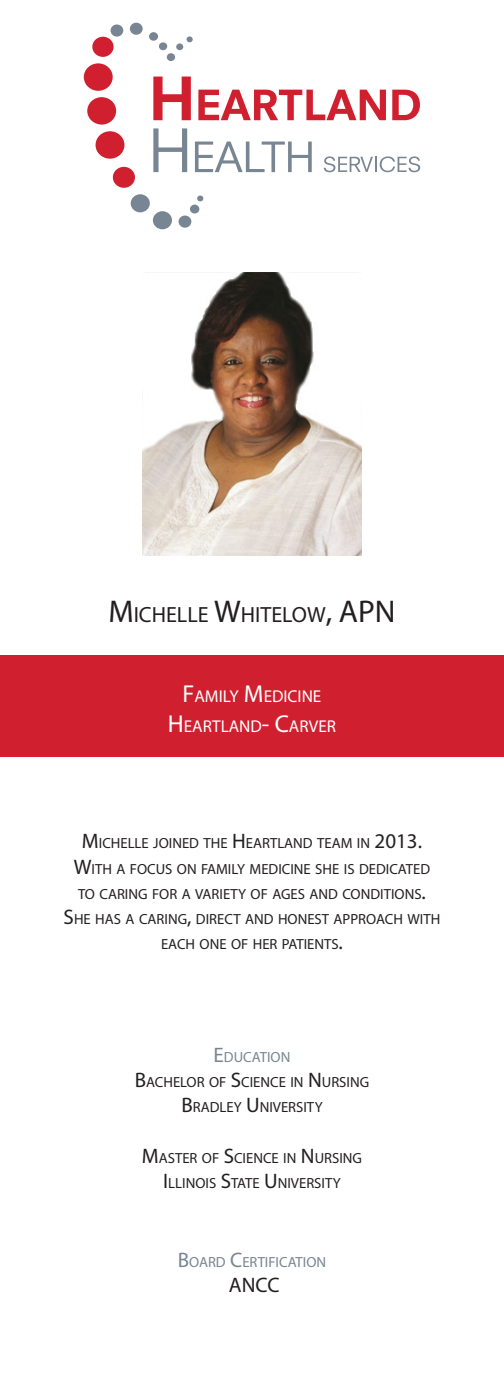
<style>
.page{position:relative;width:504px;height:1386px;background:#fff}
.page>*{position:absolute;margin:0;border:0;box-sizing:border-box;transform-origin:0 0}
.t1{font:22.05px "Myriad Pro";color:#231f20}
.t2{font:21px "Myriad Pro";color:#231f20}
.t3{font:17.15px/29.4px "Myriad Pro";color:#fff;text-align:center}
.t4{font:14.7px/25.2px "Myriad Pro";color:#231f20;text-align:center}
.t5{font:14.7px "Myriad Pro";color:#788592}
.s1{font-size:31.5px}
.s2{font-size:24.5px}
.s3{font-size:21px}
.s4{font-size:21px;color:#788592}
.s5{color:#788592}
</style>
<div class="page">
<div style="left:96px;top:131px;width:28px;height:28px;background:#d0202f;border-radius:50%"></div>
<div style="left:149px;top:32px;width:9px;height:9px;background:#788592;border-radius:50%"></div>
<div style="left:113px;top:167px;width:22px;height:21px;background:#d0202f;border-radius:50%"></div>
<div style="left:84px;top:63px;width:29px;height:28px;background:#d0202f;border-radius:50%"></div>
<div style="left:87px;top:97px;width:29px;height:28px;background:#d0202f;border-radius:50%"></div>
<div style="left:92px;top:37px;width:22px;height:20px;background:#d0202f;border-radius:50%"></div>
<div style="left:130px;top:23px;width:13px;height:12px;background:#788592;border-radius:50%"></div>
<div style="left:111px;top:25px;width:12px;height:12px;background:#788592;border-radius:50%"></div>
<div style="left:159px;top:42px;width:8px;height:8px;background:#788592;border-radius:50%"></div>
<div style="left:167px;top:53px;width:8px;height:8px;background:#788592;border-radius:50%"></div>
<svg style="left:187px;top:36px;width:6px;height:6px"></svg>
<svg style="left:153px;top:77px;width:38px;height:43px"></svg>
<svg style="left:198px;top:90px;width:188px;height:30px"></svg>
<svg style="left:392px;top:90px;width:28px;height:30px"></svg>
<svg style="left:153px;top:128px;width:34px;height:44px"></svg>
<svg style="left:195px;top:142px;width:117px;height:30px"></svg>
<svg style="left:324px;top:156px;width:96px;height:16px"></svg>
<div style="left:153px;top:211px;width:19px;height:18px;background:#788592;border-radius:50%"></div>
<div style="left:131px;top:194px;width:19px;height:18px;background:#788592;border-radius:50%"></div>
<div style="left:179px;top:216px;width:12px;height:12px;background:#788592;border-radius:50%"></div>
<div style="left:190px;top:205px;width:9px;height:9px;background:#788592;border-radius:50%"></div>
<svg style="left:197px;top:196px;width:6px;height:5px"></svg>
<div style="left:176px;top:43px;width:7px;height:7px;background:#788592;border-radius:50%"></div>
<div style="left:0;top:655px;width:504px;height:102px;background:#d0202f"></div>
<img style="left:143px;top:272px;width:218px;height:284px">
<h1 class="t1" style="left:108px;top:601px;width:289px"><span class="s1">M</span>ICHELLE <span class="s1">W</span>HITELOW<span class="s1">, APN</span></h1>
<p class="t3" style="left:168px;top:682px;width:170px"><span class="s2">F</span>AMILY <span class="s2">M</span>EDICINE<br><span class="s2">H</span> EARTLAN D<span class="s2">- C</span>ARVER</p>
<p class="t4" style="left:64px;top:831px;width:378px"><span class="s3">M</span>ICHELLE JOINED THE <span class="s3">H</span> EARTLAN D TEAM IN <span class="s3">2013.<br>W</span>ITH A FOCUS ON FAMILY MEDICINE SHE IS DEDICATED TO CARING FOR A VARIETY OF AGES AN D CONDITIONS<span class="s3">.<br>S</span>HE HAS A CARING<span class="s3">,</span> DIRECT AN D HONEST APPROACH WITH EACH ONE OF HER PATIENTS<span class="s3">.</span></p>
<p class="t4" style="left:135px;top:1044px;width:236px"><span class="s4">E</span><span class="s5">DUCATION<br></span><span class="s3">B</span>ACHELOR OF <span class="s3">S</span>CIENCE IN <span class="s3">N</span>URSING<br><span class="s3">B</span>RADLEY <span class="s3">U</span> NIVERSITY</p>
<p class="t4" style="left:142px;top:1145px;width:222px"><span class="s3">M</span>ASTER OF <span class="s3">S</span>CIENCE IN <span class="s3">N</span>URSING<br><span class="s3">I</span> LLINOIS <span class="s3">S</span>TATE <span class="s3">U</span> NIVERSITY</p>
<p class="t5" style="left:178px;top:1253px;width:148px"><span class="s3">B</span>OARD <span class="s3">C</span>ERTIFICATION</p>
<h2 class="t2" style="left:229px;top:1272px;width:39px">ANCC</h2>
</div>
